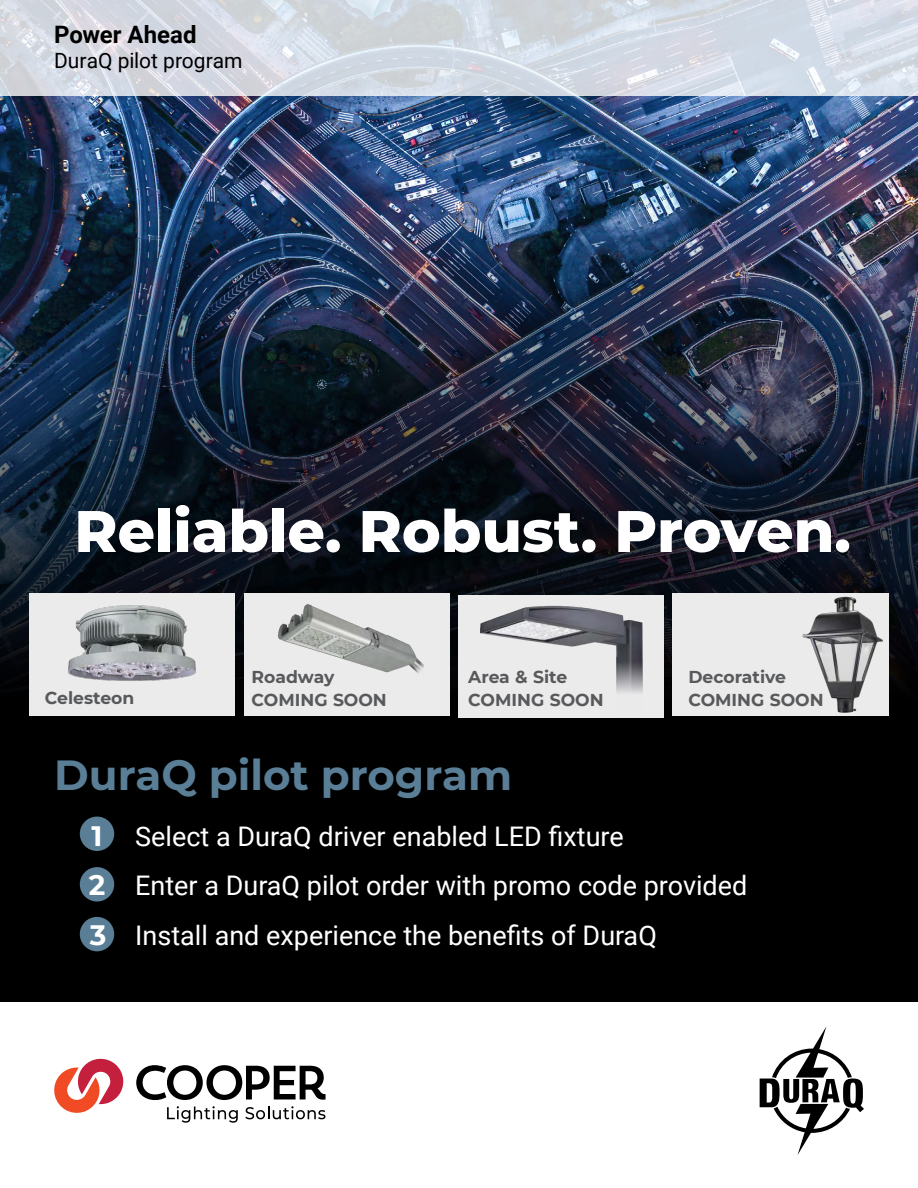
<style>
.page{position:relative;width:918px;height:1188px;background:#fff}
.page>*{position:absolute;margin:0;border:0;box-sizing:border-box;transform-origin:0 0}
.t1{font:800 58.5px "Montserrat";color:#fff}
.t2{font:700 42px "Montserrat";color:#597e96}
.t3{font:700 28.05px/49.3px "Montserrat";color:#fff}
.t4{font:27px/49.5px "Roboto";color:#fff}
.t5{font:700 24px "Roboto";color:#000}
.t6{font:21px "Roboto";color:#000}
.t7{font:700 17.25px/23px "Montserrat";color:#58595b}
</style>
<div class="page">
<svg style="left:54px;top:1059px;width:70px;height:54px"></svg>
<svg style="left:167px;top:1106px;width:71px;height:17px"></svg>
<svg style="left:245px;top:1106px;width:80px;height:13px"></svg>
<svg style="left:136px;top:1065px;width:190px;height:35px"></svg>
<svg style="left:760px;top:1026px;width:104px;height:129px"></svg>
<svg style="left:0;top:0;width:918px;height:80px;background:#d5dbe3"></svg>
<img style="left:0;top:80px;width:918px;height:922px">
<div style="left:80px;top:817px;width:34px;height:34px;background:#597e96;border-radius:50%"></div>
<div style="left:80px;top:867px;width:34px;height:35px;background:#597e96;border-radius:50%"></div>
<div style="left:80px;top:917px;width:34px;height:34px;background:#597e96;border-radius:50%"></div>
<div style="left:244px;top:593px;width:206px;height:123px;background:#ebebec"></div>
<img style="left:278px;top:604px;width:145px;height:69px">
<div style="left:458px;top:595px;width:206px;height:123px;background:#ebebec"></div>
<img style="left:480px;top:605px;width:163px;height:88px">
<div style="left:673px;top:593px;width:216px;height:123px;background:#ebebec"></div>
<img style="left:802px;top:596px;width:81px;height:117px">
<div style="left:29px;top:593px;width:206px;height:123px;background:#ebebec"></div>
<img style="left:68px;top:605px;width:128px;height:76px">
<p class="t5" style="left:54px;top:17px;width:144px">Power Ahead</p>
<p class="t6" style="left:54px;top:46px;width:190px">DuraQ pilot program</p>
<h1 class="t1" style="left:74px;top:488px;width:778px">Reliable. Robust. Proven.</h1>
<p class="t7" style="left:45px;top:686px;width:91px">Celesteon</p>
<p class="t7" style="left:252px;top:664px;width:137px">Roadway<br>COMING SOON</p>
<p class="t7" style="left:468px;top:664px;width:137px">Area &amp; Site<br>COMING SOON</p>
<p class="t7" style="left:688px;top:664px;width:137px">Decorative<br>COMING SOON</p>
<h2 class="t2" style="left:54px;top:744px;width:459px">DuraQ pilot program</h2>
<p class="t4" style="left:135px;top:811px;width:614px">Select a DuraQ driver enabled LED fixture<br>Enter a DuraQ pilot order with promo code provided<br>Install and experience the benefits of DuraQ</p>
<p class="t3" style="left:89px;top:810px;width:19px">1<br>2<br>3</p>
</div>
